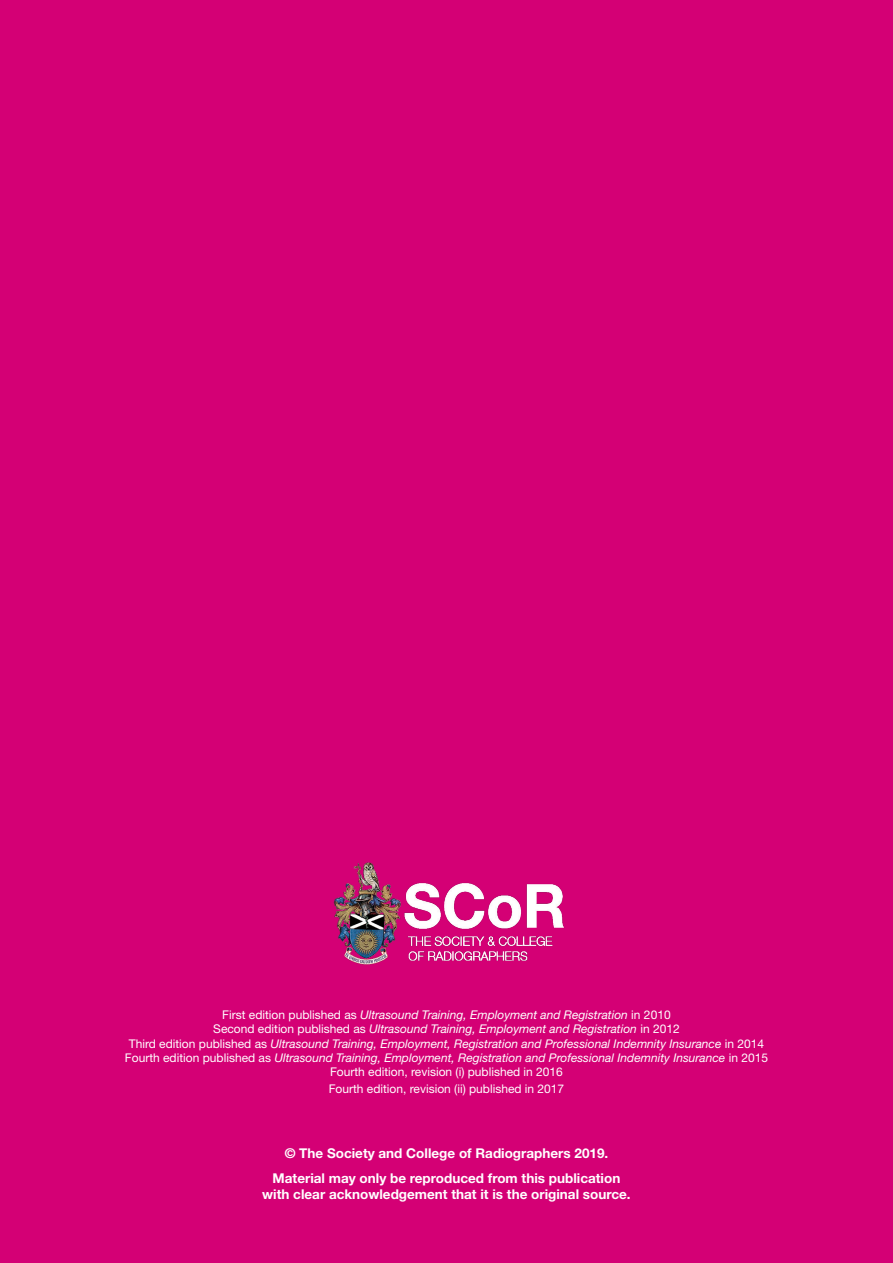
<style>
.page{position:relative;width:893px;height:1263px;background:#d40075}
.page>*{position:absolute;margin:0;border:0;box-sizing:border-box;transform-origin:0 0}
.t1{font:700 13.5px/24.8px "Helvetica Neue LT Std";color:#fff;text-align:center}
.t2{font:italic 12px/14.4px "Helvetica Neue LT Std";color:#fff;text-align:center}
.t3{font:12px "Helvetica Neue LT Std";color:#fff}
.s1{font-style:normal}
</style>
<div class="page">
<img style="left:333px;top:862px;width:231px;height:103px">
<p class="t2" style="left:125px;top:1007px;width:645px"><span class="s1">First edition published as</span> Ultrasound Training, Employment and Registration <span class="s1">in 2010<br>Second edition published as</span> Ultrasound Training, Employment and Registration <span class="s1">in 2012<br>Third edition published as</span> Ultrasound Training, Employment, Registration and Professional Indemnity Insurance <span class="s1">in 2014<br>Fourth edition published as</span> Ultrasound Training, Employment, Registration and Professional Indemnity Insurance <span class="s1">in 2015<br>Fourth edition, revision (i) published in 2016</span></p>
<p class="t3" style="left:329px;top:1081px;width:237px">Fourth edition, revision (ii) published in 2017</p>
<p class="t1" style="left:273px;top:1141px;width:349px">© The Society and College of Radiographers 2019.<br>Material may only be reproduced from this publication</p>
<p class="t1" style="left:262px;top:1182px;width:370px">with clear acknowledgement that it is the original source.</p>
</div>
